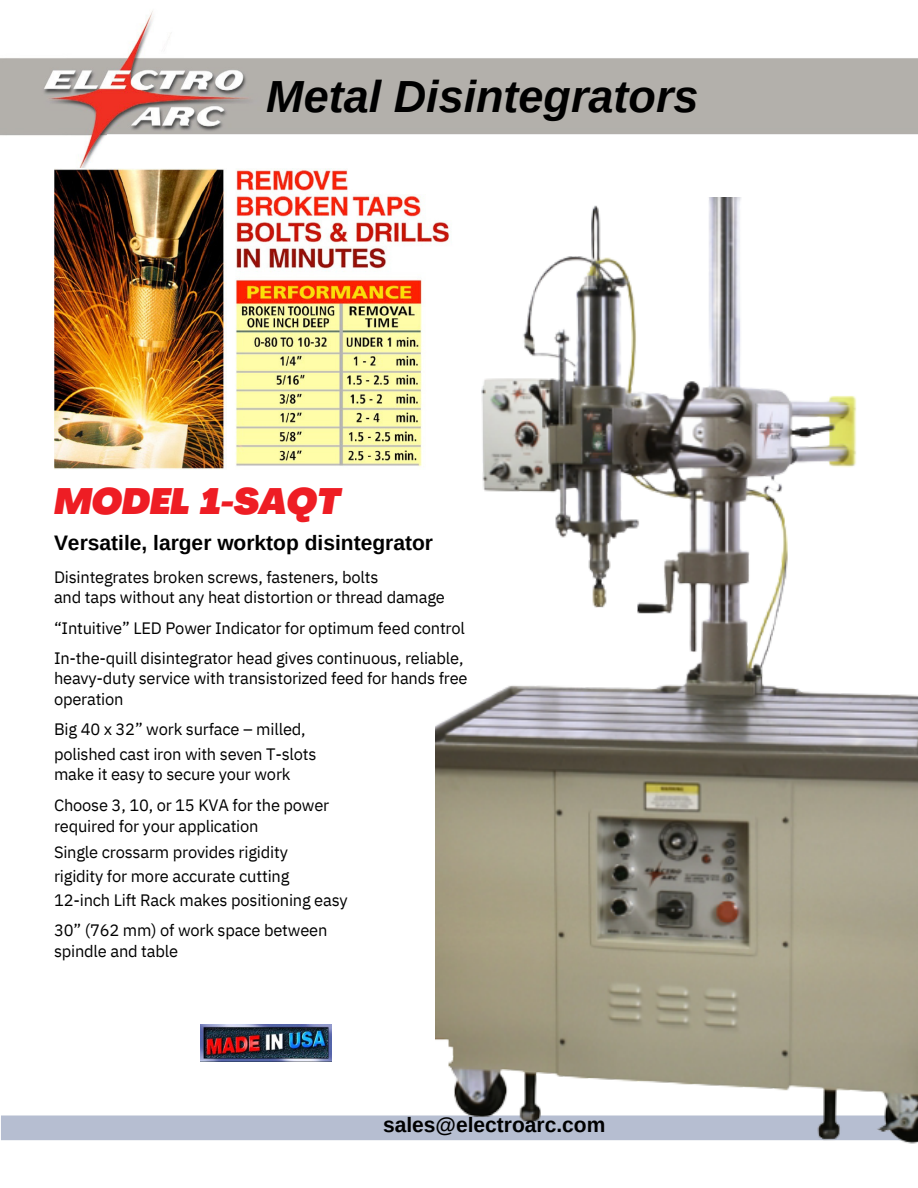
<style>
.page{position:relative;width:918px;height:1188px;background:#fff}
.page>*{position:absolute;margin:0;border:0;box-sizing:border-box;transform-origin:0 0}
.t1{font:italic 700 45px "Arimo";color:#000}
.t2{font:italic 900 36px "Agrandir";letter-spacing:-.01em;color:#ee1d24}
.t3{font:700 21px "Arimo";color:#000}
.t4{font:16.5px/20.2px "IBM Plex Sans";letter-spacing:-.01em;color:#000}
</style>
<div class="page">
<img style="left:0;top:11px;width:918px;height:158px">
<div style="left:1px;top:1116px;width:434px;height:24px;background:#b6bed1"></div>
<img style="left:435px;top:198px;width:483px;height:946px">
<img style="left:201px;top:1024px;width:130px;height:37px">
<img style="left:54px;top:169px;width:407px;height:300px">
<p class="t1" style="left:266px;top:71px;width:434px">Metal Disintegrators</p>
<p class="t2" style="left:54px;top:487px;width:288px">MODEL 1-SAQT</p>
<p class="t3" style="left:54px;top:531px;width:381px">Versatile, larger worktop disintegrator</p>
<p class="t4" style="left:54px;top:567px;width:326px">Disintegrates broken screws, fasteners, bolts</p>
<p class="t4" style="left:54px;top:587px;width:393px">and taps without any heat distortion or thread damage</p>
<p class="t4" style="left:54px;top:617px;width:412px">“Intuitive” LED Power Indicator for optimum feed control</p>
<p class="t4" style="left:54px;top:648px;width:415px">In-the-quill disintegrator head gives continuous, reliable, heavy-duty service with transistorized feed for hands free operation</p>
<p class="t4" style="left:54px;top:719px;width:253px">Big 40 x 32” work surface – milled,</p>
<p class="t4" style="left:54px;top:743px;width:264px">polished cast iron with seven T-slots</p>
<p class="t4" style="left:54px;top:764px;width:238px">make it easy to secure your work</p>
<p class="t4" style="left:54px;top:795px;width:277px">Choose 3, 10, or 15 KVA for the power</p>
<p class="t4" style="left:54px;top:815px;width:206px">required for your application</p>
<p class="t4" style="left:54px;top:841px;width:235px">Single crossarm provides rigidity</p>
<p class="t4" style="left:54px;top:866px;width:237px">rigidity for more accurate cutting</p>
<p class="t4" style="left:54px;top:890px;width:295px">12-inch Lift Rack makes positioning easy</p>
<p class="t4" style="left:54px;top:920px;width:275px">30” (762 mm) of work space between</p>
<p class="t4" style="left:54px;top:940px;width:126px">spindle and table</p>
<p class="t3" style="left:383px;top:1113px;width:224px">sales@electroarc.com</p>
</div>
